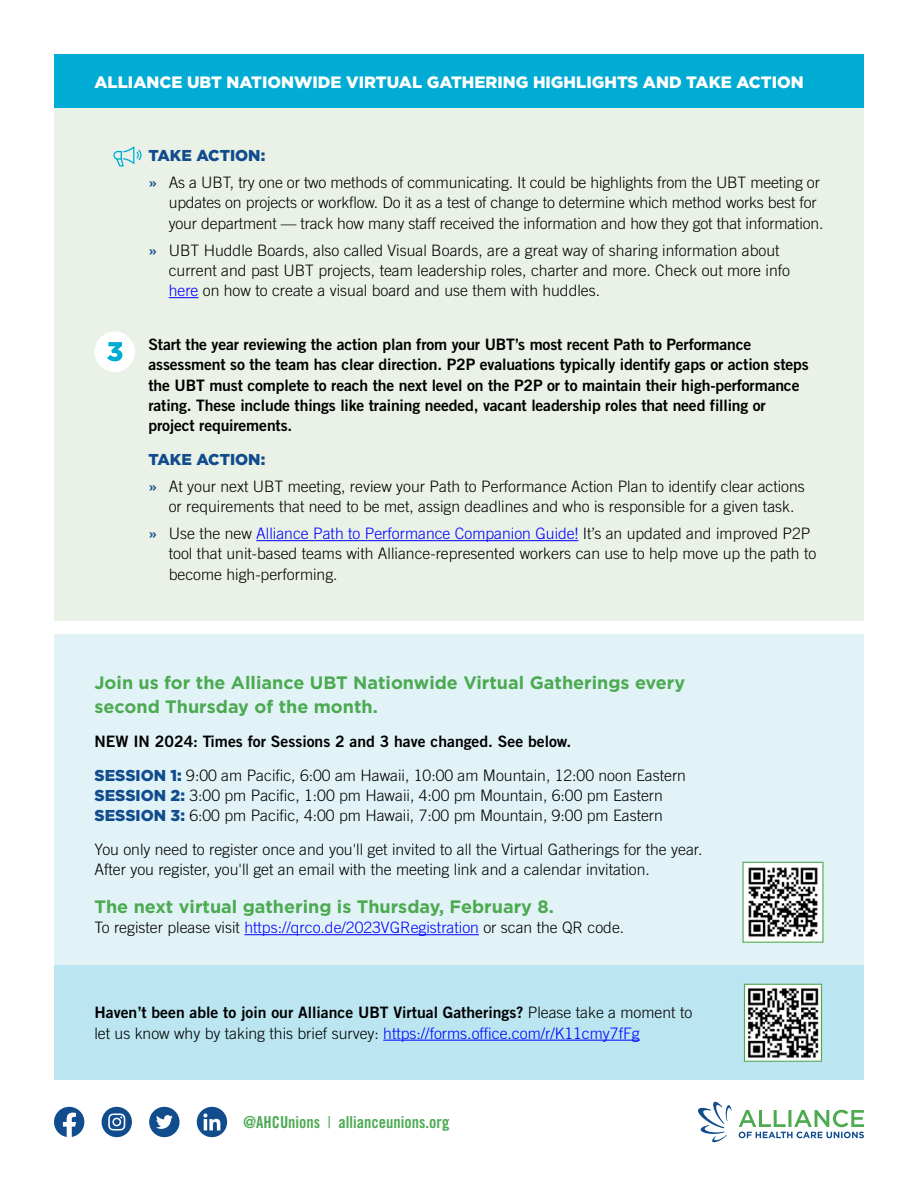
<style>
.page{position:relative;width:918px;height:1188px;background:#fff}
.page>*{position:absolute;margin:0;border:0;box-sizing:border-box;transform-origin:0 0}
.t1{font:700 18px/24px "Gotham";color:#4caa51}
.t2{font:900 16.5px "Gotham";color:#fff}
.t3{font:16.5px "Trade Gothic LT Std Bd Cn 20";color:#4caa51}
.t4{font:300 15.75px/20.2px "Trade Gothic LT Std";color:#000}
.t5{font:15.75px/20.2px "Trade Gothic LT Std Bd 2";letter-spacing:-.01em;color:#000}
.t6{font:300 15.75px "Trade Gothic LT Std";color:#00f}
.t7{font:900 15.75px "Gotham";color:#114c8d}
.s1{font-family:"Trade Gothic LT Std Bd 2";font-weight:400;color:#114c8d}
.s2{color:#00f}
.s3{font-family:"Gotham";font-weight:900;color:#114c8d}
.s4{font-family:"Trade Gothic LT Std";font-weight:300}
.s5{color:#000}
.s6{font-family:"Trade Gothic LT Std Cn 18"}
</style>
<div class="page">
<svg style="left:698px;top:1101px;width:34px;height:42px"></svg>
<svg style="left:739px;top:1110px;width:125px;height:28px"></svg>
<svg style="left:54px;top:1107px;width:30px;height:30px"></svg>
<div style="left:102px;top:1107px;width:30px;height:30px;background:#114c8d;border-radius:50%"></div>
<svg style="left:108px;top:1113px;width:17px;height:18px"></svg>
<div style="left:197px;top:1107px;width:30px;height:30px;background:#114c8d;border-radius:50%"></div>
<svg style="left:203px;top:1113px;width:17px;height:17px"></svg>
<div style="left:149px;top:1107px;width:31px;height:30px;background:#114c8d;border-radius:50%"></div>
<svg style="left:156px;top:1115px;width:17px;height:14px"></svg>
<div style="left:54px;top:54px;width:810px;height:54px;background:#00acd4"></div>
<div style="left:54px;top:108px;width:810px;height:513px;background:#eaf2e7"></div>
<div style="left:94px;top:332px;width:41px;height:40px;background:#fff;border-radius:50%"></div>
<svg style="left:107px;top:342px;width:15px;height:19px"></svg>
<svg style="left:113px;top:146px;width:29px;height:20px"></svg>
<div style="left:54px;top:634px;width:809px;height:331px;background:#e2f3f8"></div>
<div style="left:54px;top:966px;width:809px;height:114px;background:#bbe5f1"></div>
<hr style="left:383px;top:1040px;width:257px;height:1px;background:#00f">
<hr style="left:244px;top:934px;width:235px;height:1px;background:#00f">
<img style="left:744px;top:864px;width:78px;height:77px">
<div style="left:742px;top:862px;width:82px;height:81px;border:1px solid #4caa51"></div>
<img style="left:746px;top:986px;width:74px;height:74px">
<div style="left:744px;top:984px;width:78px;height:78px;border:1px solid #4caa51"></div>
<hr style="left:169px;top:297px;width:30px;height:1px;background:#00f">
<hr style="left:256px;top:540px;width:322px;height:1px;background:#00f">
<p class="t2" style="left:94px;top:70px;width:711px">ALLIANCE UBT NATIONWIDE VIRTUAL GATHERING HIGHLIGHTS AND TAKE ACTION</p>
<p class="t7" style="left:148px;top:145px;width:118px">TAKE ACTION:</p>
<p class="t4" style="left:169px;top:172px;width:656px;text-indent:-20px"><span class="s1">»</span> As a UBT, try one or two methods of communicating. It could be highlights from the UBT meeting or updates on projects or workflow. Do it as a test of change to determine which method works best for your department — track how many staff received the information and how they got that information.</p>
<p class="t4" style="left:169px;top:240px;width:623px;text-indent:-20px"><span class="s1">»</span> UBT Huddle Boards, also called Visual Boards, are a great way of sharing information about current and past UBT projects, team leadership roles, charter and more. Check out more info <span class="s2">here</span> on how to create a visual board and use them with huddles.</p>
<p class="t5" style="left:148px;top:334px;width:662px">Start the year reviewing the action plan from your UBT’s most recent Path to Performance assessment so the team has clear direction. P2P evaluations typically identify gaps or action steps the UBT must complete to reach the next level on the P2P or to maintain their high-performance rating. These include things like training needed, vacant leadership roles that need filling or project requirements.</p>
<p class="t7" style="left:148px;top:448px;width:118px">TAKE ACTION:</p>
<p class="t4" style="left:169px;top:476px;width:638px;text-indent:-20px"><span class="s1">»</span> At your next UBT meeting, review your Path to Performance Action Plan to identify clear actions or requirements that need to be met, assign deadlines and who is responsible for a given task.</p>
<p class="t4" style="left:169px;top:523px;width:649px;text-indent:-20px"><span class="s1">»</span> Use the new <span class="s2">Alliance Path to Performance Companion Guide!</span> It’s an updated and improved P2P tool that unit-based teams with Alliance-represented workers can use to help move up the path to become high-performing.</p>
<p class="t1" style="left:94px;top:671px;width:592px">Join us for the Alliance UBT Nationwide Virtual Gatherings every second Thursday of the month.</p>
<p class="t5" style="left:94px;top:731px;width:478px">NEW IN 2024: Times for Sessions 2 and 3 have changed. See below.</p>
<p class="t4" style="left:94px;top:765px;width:593px"><span class="s3">SESSION 1:</span> 9:00 am Pacific, 6:00 am Hawaii, 10:00 am Mountain, 12:00 noon Eastern<br><span class="s3">SESSION 2:</span> 3:00 pm Pacific, 1:00 pm Hawaii, 4:00 pm Mountain, 6:00 pm Eastern<br><span class="s3">SESSION 3:</span> 6:00 pm Pacific, 4:00 pm Hawaii, 7:00 pm Mountain, 9:00 pm Eastern</p>
<p class="t4" style="left:94px;top:839px;width:609px">You only need to register once and you'll get invited to all the Virtual Gatherings for the year.<br>After you register, you'll get an email with the meeting link and a calendar invitation.</p>
<p class="t1" style="left:94px;top:894px;width:461px">The next virtual gathering is Thursday, February 8.</p>
<p class="t4" style="left:94px;top:917px;width:531px">To register please visit <span class="s2">https://qrco.de/2023VGRegistration</span> or scan the QR code.</p>
<p class="t5" style="left:94px;top:1002px;width:599px">Haven’t been able to join our Alliance UBT Virtual Gatherings? <span class="s4">Please take a moment to</span></p>
<p class="t6" style="left:94px;top:1024px;width:547px"><span class="s5">let us know why by taking this brief survey:</span> https://forms.office.com/r/K11cmy7fFg</p>
<p class="t3" style="left:243px;top:1112px;width:208px">@AHCUnions <span class="s6">|</span> allianceunions.org</p>
</div>
